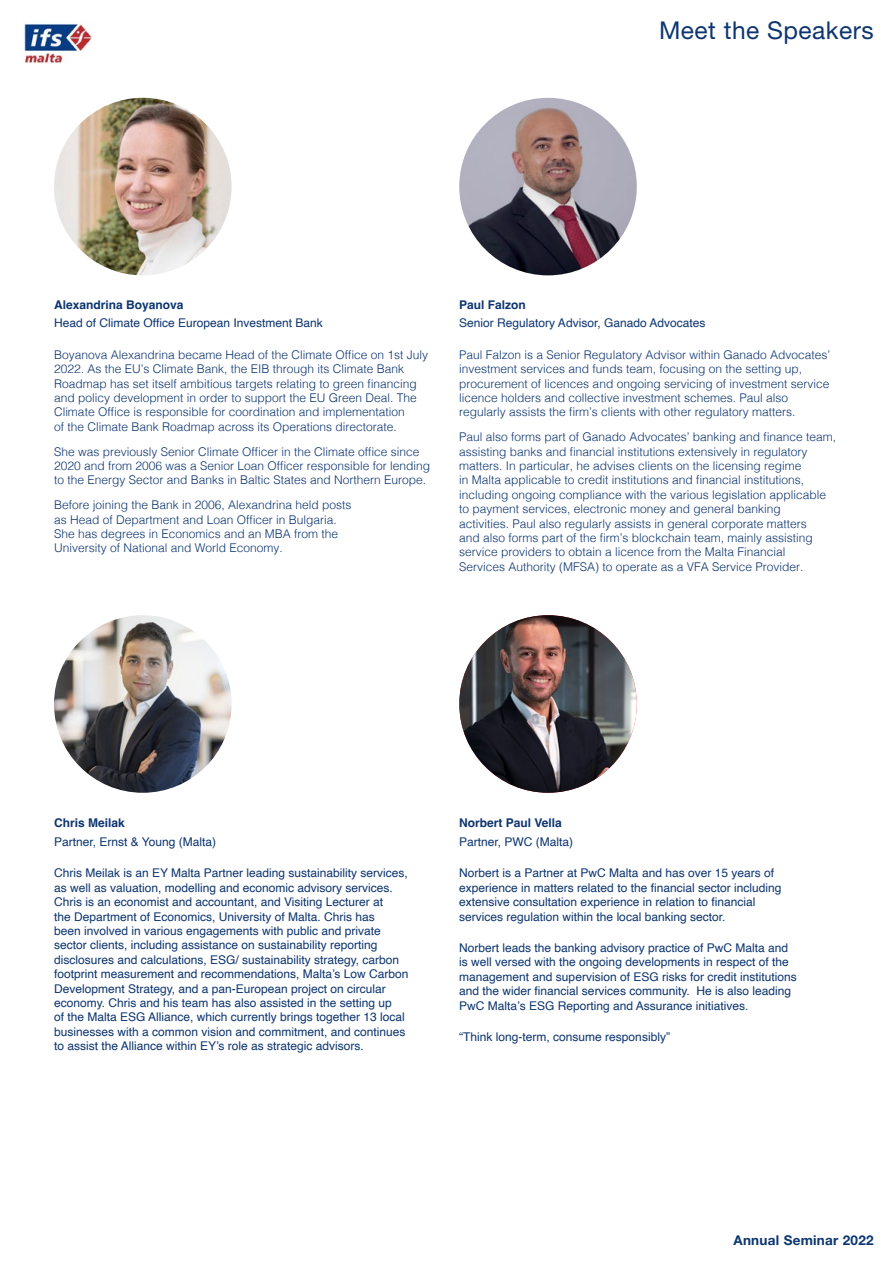
<style>
.page{position:relative;width:893px;height:1263px;background:#fff}
.page>*{position:absolute;margin:0;border:0;box-sizing:border-box;transform-origin:0 0}
.t1{font:24.45px "Helvetica Neue LT Std";letter-spacing:.02em;color:#0d356f}
.t2{font:700 13.5px "Helvetica Neue LT Std";letter-spacing:.02em;color:#0c366f}
.t3{font:300 12px/14.4px "Helvetica";color:#0d356f}
.t4{font:12px/14.4px "Helvetica";color:#0d356f}
.t5{font:700 12px "Helvetica";color:#0d356f}
</style>
<div class="page">
<img style="left:24px;top:24px;width:68px;height:39px">
<img style="left:54px;top:98px;width:178px;height:177px">
<img style="left:459px;top:98px;width:178px;height:177px">
<img style="left:54px;top:615px;width:178px;height:178px">
<img style="left:459px;top:615px;width:178px;height:178px;border-radius:89px">
<h1 class="t1" style="left:659px;top:15px;width:216px">Meet the Speakers</h1>
<p class="t5" style="left:54px;top:297px;width:131px">Alexandrina Boyanova</p>
<p class="t4" style="left:54px;top:316px;width:270px">Head of Climate Office European Investment Bank</p>
<p class="t3" style="left:54px;top:347px;width:376px">Boyanova Alexandrina became Head of the Climate Office on 1st July 2022. As the EU’s Climate Bank, the EIB through its Climate Bank Roadmap has set itself ambitious targets relating to green financing and policy development in order to support the EU Green Deal. The Climate Office is responsible for coordination and implementation<br>of the Climate Bank Roadmap across its Operations directorate.</p>
<p class="t3" style="left:54px;top:443px;width:378px">She was previously Senior Climate Officer in the Climate office since<br>2020 and from 2006 was a Senior Loan Officer responsible for lending to the Energy Sector and Banks in Baltic States and Northern Europe.</p>
<p class="t3" style="left:54px;top:497px;width:299px">Before joining the Bank in 2006, Alexandrina held posts as Head of Department and Loan Officer in Bulgaria.<br>She has degrees in Economics and an MBA from the University of National and World Economy.</p>
<p class="t5" style="left:459px;top:297px;width:68px">Paul Falzon</p>
<p class="t4" style="left:459px;top:316px;width:248px">Senior Regulatory Advisor, Ganado Advocates</p>
<p class="t3" style="left:459px;top:346px;width:372px">Paul Falzon is a Senior Regulatory Advisor within Ganado Advocates’ investment services and funds team, focusing on the setting up, procurement of licences and ongoing servicing of investment service licence holders and collective investment schemes. Paul also regularly assists the firm’s clients with other regulatory matters.</p>
<p class="t3" style="left:459px;top:429px;width:378px">Paul also forms part of Ganado Advocates’ banking and finance team, assisting banks and financial institutions extensively in regulatory matters. In particular, he advises clients on the licensing regime<br>in Malta applicable to credit institutions and financial institutions, including ongoing compliance with the various legislation applicable to payment services, electronic money and general banking<br>activities. Paul also regularly assists in general corporate matters<br>and also forms part of the firm’s blockchain team, mainly assisting service providers to obtain a licence from the Malta Financial<br>Services Authority (MFSA) to operate as a VFA Service Provider.</p>
<p class="t5" style="left:54px;top:816px;width:72px">Chris Meilak</p>
<p class="t4" style="left:54px;top:835px;width:164px">Partner, Ernst &amp; Young (Malta)</p>
<p class="t4" style="left:54px;top:866px;width:356px">Chris Meilak is an EY Malta Partner leading sustainability services, as well as valuation, modelling and economic advisory services.<br>Chris is an economist and accountant, and Visiting Lecturer at<br>the Department of Economics, University of Malta. Chris has<br>been involved in various engagements with public and private sector clients, including assistance on sustainability reporting disclosures and calculations, ESG/ sustainability strategy, carbon footprint measurement and recommendations, Malta’s Low Carbon Development Strategy, and a pan-European project on circular economy. Chris and his team has also assisted in the setting up<br>of the Malta ESG Alliance, which currently brings together 13 local businesses with a common vision and commitment, and continues to assist the Alliance within EY’s role as strategic advisors.</p>
<p class="t5" style="left:459px;top:816px;width:104px">Norbert Paul Vella</p>
<p class="t4" style="left:459px;top:835px;width:116px">Partner, PWC (Malta)</p>
<p class="t4" style="left:459px;top:866px;width:324px">Norbert is a Partner at PwC Malta and has over 15 years of experience in matters related to the financial sector including extensive consultation experience in relation to financial services regulation within the local banking sector.</p>
<p class="t4" style="left:459px;top:941px;width:339px">Norbert leads the banking advisory practice of PwC Malta and is well versed with the ongoing developments in respect of the management and supervision of ESG risks for credit institutions and the wider financial services community. He is also leading PwC Malta’s ESG Reporting and Assurance initiatives.</p>
<p class="t4" style="left:459px;top:1030px;width:212px">“Think long-term, consume responsibly”</p>
<p class="t2" style="left:733px;top:1232px;width:142px">Annual Seminar 2022</p>
</div>
